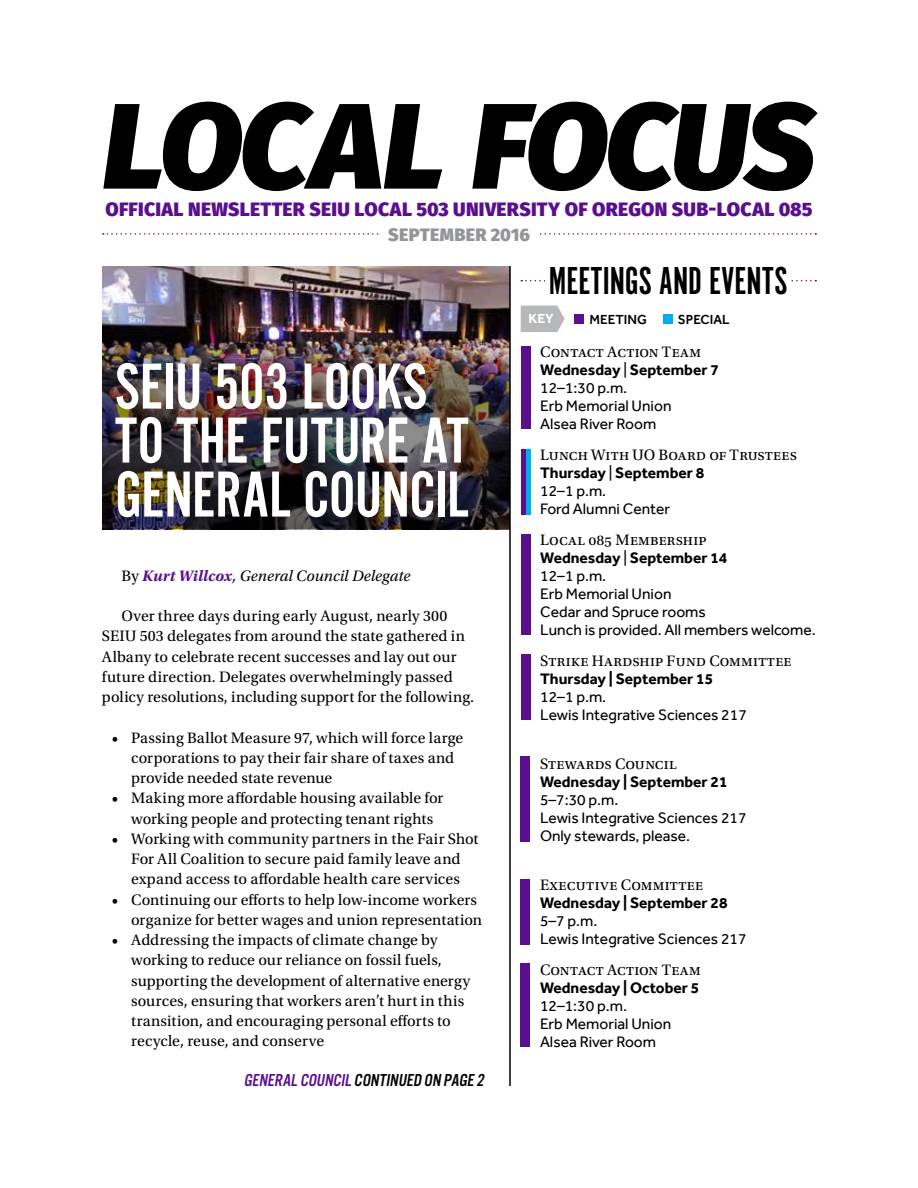
<style>
.page{position:relative;width:918px;height:1188px;background:#fff}
.page>*{position:absolute;margin:0;border:0;box-sizing:border-box;transform-origin:0 0}
.t1{font:italic 800 121.5px "Fira Sans";letter-spacing:-.02em;color:#000}
.t2{font:67.5px/54px "Alternate Got No 2 D";letter-spacing:-.005em;color:#fff}
.t3{font:40.5px "Alternate Got No 1 D";letter-spacing:.005em;color:#000}
.t4{font:800 19.35px "Fira Sans";letter-spacing:.015em;color:#5a0f8e}
.t5{font:italic 18px "Alternate Got No 3 D";color:#000}
.t6{font:800 18px "Fira Sans";letter-spacing:.015em;color:#939598}
.t7{font:15.9px/20.2px "Utopia Std";letter-spacing:.01em;color:#000}
.t8{font:italic 15.9px "Utopia Std";letter-spacing:.01em;color:#000}
.t9{font:15.6px/18px "Effra";color:#000}
.t10{font:700 15.6px "Effra";color:#000}
.t11{font:500 13.5px "Effra";color:#000}
.t12{font:700 13.5px "Effra";color:#fff}
.s1{font-style:normal}
.s2{font-weight:700;color:#5a0f8e}
.s3{color:#5a0f8e}
.s4{font-weight:700}
</style>
<div class="page">
<svg style="left:103px;top:233px;width:713px;height:2px"></svg>
<div style="left:380px;top:221px;width:158px;height:25px;background:#fff"></div>
<svg style="left:521px;top:280px;width:295px;height:1px"></svg>
<div style="left:546px;top:274px;width:245px;height:17px;background:#fff"></div>
<svg style="left:521px;top:306px;width:44px;height:26px"></svg>
<hr style="left:509px;top:266px;width:2px;height:820px;background:#000">
<div style="left:574px;top:314px;width:10px;height:10px;background:#5a0f8e"></div>
<div style="left:663px;top:314px;width:10px;height:10px;background:#00aeef"></div>
<div style="left:521px;top:756px;width:9px;height:85px;background:#5a0f8e"></div>
<div style="left:521px;top:879px;width:9px;height:66px;background:#5a0f8e"></div>
<div style="left:521px;top:964px;width:9px;height:83px;background:#5a0f8e"></div>
<div style="left:521px;top:346px;width:9px;height:83px;background:#5a0f8e"></div>
<div style="left:521px;top:534px;width:9px;height:100px;background:#5a0f8e"></div>
<div style="left:521px;top:655px;width:9px;height:65px;background:#5a0f8e"></div>
<div style="left:521px;top:449px;width:5px;height:65px;background:#5a0f8e"></div>
<hr style="left:526px;top:449px;width:4px;height:65px;background:#00aeef">
<img style="left:102px;top:266px;width:408px;height:263px">
<h1 class="t1" style="left:103px;top:61px;width:714px">LOCAL FOCUS</h1>
<p class="t4" style="left:105px;top:196px;width:709px">OFFICIAL NEWSLETTER SEIU LOCAL 503 UNIVERSITY OF OREGON SUB-LOCAL 085</p>
<p class="t6" style="left:388px;top:222px;width:143px">SEPTEMBER 2016</p>
<h3 class="t3" style="left:549px;top:259px;width:240px">MEETINGS AND EVENTS</h3>
<h2 class="t2" style="left:115px;top:361px;width:355px">SEIU 503 LOOKS<br>TO THE FUTURE AT<br>GENERAL COUNCIL</h2>
<p class="t8" style="left:121px;top:567px;width:290px"><span class="s1">By</span> <span class="s2">Kurt Willcox</span>, General Council Delegate</p>
<p class="t7" style="left:102px;top:606px;width:374px;text-indent:19px">Over three days during early August, nearly 300<br>SEIU 503 delegates from around the state gathered in Albany to celebrate recent successes and lay out our future direction. Delegates overwhelmingly passed policy resolutions, including support for the following.</p>
<p class="t7" style="left:131px;top:728px;width:334px;text-indent:-19px">• Passing Ballot Measure 97, which will force large corporations to pay their fair share of taxes and provide needed state revenue</p>
<p class="t7" style="left:112px;top:788px;width:333px;text-align:center">• Making more affordable housing available for working people and protecting tenant rights</p>
<p class="t7" style="left:112px;top:829px;width:368px;text-align:center">• Working with community partners in the Fair Shot<br>For All Coalition to secure paid family leave and expand access to affordable health care services</p>
<p class="t7" style="left:131px;top:890px;width:352px;text-indent:-19px">• Continuing our efforts to help low-income workers organize for better wages and union representation</p>
<p class="t7" style="left:131px;top:930px;width:341px;text-indent:-19px">• Addressing the impacts of climate change by working to reduce our reliance on fossil fuels, supporting the development of alternative energy sources, ensuring that workers aren’t hurt in this transition, and encouraging personal efforts to recycle, reuse, and conserve</p>
<p class="t5" style="left:244px;top:1071px;width:245px"><span class="s3">GENERAL COUNCIL</span> CONTINUED ON PAGE 2</p>
<p class="t12" style="left:529px;top:311px;width:27px">KEY</p>
<p class="t11" style="left:589px;top:312px;width:59px">MEETING</p>
<p class="t11" style="left:678px;top:312px;width:53px">SPECIAL</p>
<p class="t7" style="left:540px;top:342px;width:162px">Contact Action Team</p>
<p class="t9" style="left:540px;top:361px;width:180px"><span class="s4">Wednesday</span> | <span class="s4">September 7<br></span>12–1:30 p.m.<br>Erb Memorial Union<br>Alsea River Room</p>
<p class="t7" style="left:540px;top:445px;width:258px">Lunch With UO Board of Trustees</p>
<p class="t9" style="left:540px;top:463px;width:166px"><span class="s4">Thursday</span> | <span class="s4">September 8<br></span>12–1 p.m.<br>Ford Alumni Center</p>
<p class="t7" style="left:540px;top:530px;width:168px">Local 085 Membership</p>
<p class="t9" style="left:540px;top:548px;width:277px"><span class="s4">Wednesday</span> | <span class="s4">September 14<br></span>12–1 p.m.<br>Erb Memorial Union<br>Cedar and Spruce rooms<br>Lunch is provided. All members welcome.</p>
<p class="t7" style="left:540px;top:651px;width:253px">Strike Hardship Fund Committee</p>
<p class="t10" style="left:540px;top:669px;width:175px">Thursday | September 15</p>
<p class="t9" style="left:540px;top:687px;width:208px">12–1 p.m.<br>Lewis Integrative Sciences 217</p>
<p class="t7" style="left:540px;top:754px;width:138px">Stewards Council</p>
<p class="t10" style="left:540px;top:772px;width:189px">Wednesday | September 21</p>
<p class="t9" style="left:540px;top:790px;width:208px">5–7:30 p.m.<br>Lewis Integrative Sciences 217<br>Only stewards, please.</p>
<p class="t7" style="left:540px;top:875px;width:165px">Executive Committee</p>
<p class="t10" style="left:540px;top:893px;width:189px">Wednesday | September 28</p>
<p class="t9" style="left:540px;top:911px;width:208px">5–7 p.m.<br>Lewis Integrative Sciences 217</p>
<p class="t7" style="left:540px;top:960px;width:162px">Contact Action Team</p>
<p class="t10" style="left:540px;top:978px;width:161px">Wednesday | October 5</p>
<p class="t9" style="left:540px;top:996px;width:133px">12–1:30 p.m.<br>Erb Memorial Union<br>Alsea River Room</p>
</div>
